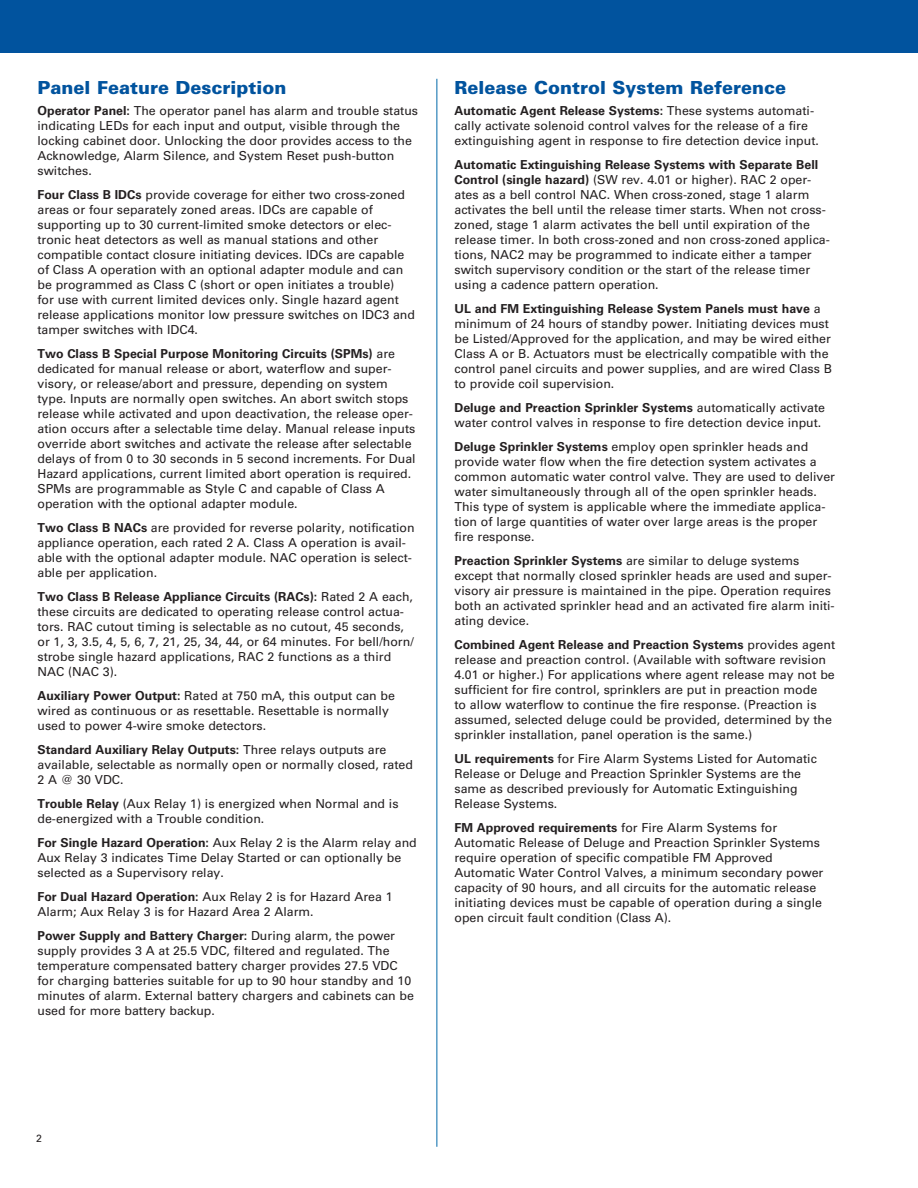
<style>
.page{position:relative;width:918px;height:1188px;background:#fff}
.page>*{position:absolute;margin:0;border:0;box-sizing:border-box;transform-origin:0 0}
._03_12_pt_Blue_Heade{font:900 18px "Univers LT Std";color:#01539e}
._06_Text_8_25{font:12.3px/15px "Univers LT Std";color:#231f20}
._05_Text_1st_Graph{font:12.3px/15px "Univers LT Std";color:#231f20}
.t1{font:10.5px "Univers LT Std";color:#231f20}
.s1{font-weight:700}
</style>
<div class="page">
<div style="left:0;top:0;width:918px;height:52px;background:#01539e"></div>
<hr style="left:436px;top:79px;width:1px;height:1068px;background:#0068a9">
<p class="_03_12_pt_Blue_Heade" style="left:38px;top:76px;width:251px">Panel Feature Description</p>
<p class="_05_Text_1st_Graph" style="left:38px;top:103px;width:382px"><span class="s1">Operator Panel:</span> The operator panel has alarm and trouble status indicating LEDs for each input and output, visible through the locking cabinet door. Unlocking the door provides access to the Acknowledge, Alarm Silence, and System Reset push-button switches.</p>
<p class="_06_Text_8_25" style="left:38px;top:187px;width:379px"><span class="s1">Four Class B IDCs</span> provide coverage for either two cross-zoned areas or four separately zoned areas. IDCs are capable of supporting up to 30 current-limited smoke detectors or elec&shy;tronic heat detectors as well as manual stations and other compatible contact closure initiating devices. IDCs are capable of Class A operation with an optional adapter module and can be programmed as Class C (short or open initiates a trouble)<br>for use with current limited devices only. Single hazard agent release applications monitor low pressure switches on IDC3 and tamper switches with IDC4.</p>
<p class="_06_Text_8_25" style="left:38px;top:346px;width:380px"><span class="s1">Two Class B Special Purpose Monitoring Circuits (SPMs)</span> are dedicated for manual release or abort, waterflow and super&shy;visory, or release/abort and pressure, depending on system type. Inputs are normally open switches. An abort switch stops release while activated and upon deactivation, the release oper&shy;ation occurs after a selectable time delay. Manual release inputs override abort switches and activate the release after selectable delays of from 0 to 30 seconds in 5 second increments. For Dual Hazard applications, current limited abort operation is required.<br>SPMs are programmable as Style C and capable of Class A operation with the optional adapter module.</p>
<p class="_06_Text_8_25" style="left:38px;top:520px;width:379px"><span class="s1">Two Class B NACs</span> are provided for reverse polarity, notification appliance operation, each rated 2 A. Class A operation is avail&shy;able with the optional adapter module. NAC operation is select&shy;able per application.</p>
<p class="_06_Text_8_25" style="left:38px;top:589px;width:378px"><span class="s1">Two Class B Release Appliance Circuits (RACs):</span> Rated 2 A each, these circuits are dedicated to operating release control actua&shy;tors. RAC cutout timing is selectable as no cutout, 45 seconds, or 1, 3, 3.5, 4, 5, 6, 7, 21, 25, 34, 44, or 64 minutes. For bell/horn/ strobe single hazard applications, RAC 2 functions as a third NAC (NAC 3).</p>
<p class="_06_Text_8_25" style="left:38px;top:688px;width:359px"><span class="s1">Auxiliary Power Output:</span> Rated at 750 mA, this output can be wired as continuous or as resettable. Resettable is normally used to power 4-wire smoke detectors.</p>
<p class="_06_Text_8_25" style="left:38px;top:742px;width:377px"><span class="s1">Standard Auxiliary Relay Outputs:</span> Three relays outputs are available, selectable as normally open or normally closed, rated<br>2 A @ 30 VDC.</p>
<p class="_06_Text_8_25" style="left:38px;top:796px;width:363px"><span class="s1">Trouble Relay</span> (Aux Relay 1) is energized when Normal and is de-energized with a Trouble condition.</p>
<p class="_06_Text_8_25" style="left:38px;top:835px;width:381px"><span class="s1">For Single Hazard Operation:</span> Aux Relay 2 is the Alarm relay and<br>Aux Relay 3 indicates Time Delay Started or can optionally be selected as a Supervisory relay.</p>
<p class="_06_Text_8_25" style="left:38px;top:889px;width:357px"><span class="s1">For Dual Hazard Operation:</span> Aux Relay 2 is for Hazard Area 1<br>Alarm; Aux Relay 3 is for Hazard Area 2 Alarm.</p>
<p class="_06_Text_8_25" style="left:38px;top:928px;width:378px"><span class="s1">Power Supply and Battery Charger:</span> During alarm, the power supply provides 3 A at 25.5 VDC, filtered and regulated. The temperature compensated battery charger provides 27.5 VDC for charging batteries suitable for up to 90 hour standby and 10 minutes of alarm. External battery chargers and cabinets can be used for more battery backup.</p>
<p class="_03_12_pt_Blue_Heade" style="left:454px;top:76px;width:333px">Release Control System Reference</p>
<p class="_05_Text_1st_Graph" style="left:454px;top:103px;width:366px"><span class="s1">Automatic Agent Release Systems:</span> These systems automati&shy;cally activate solenoid control valves for the release of a fire extinguishing agent in response to fire detection device input.</p>
<p class="_06_Text_8_25" style="left:454px;top:157px;width:377px"><span class="s1">Automatic Extinguishing Release Systems with Separate Bell Control (single hazard)</span> (SW rev. 4.01 or higher). RAC 2 oper&shy;ates as a bell control NAC. When cross-zoned, stage 1 alarm activates the bell until the release timer starts. When not cross&shy;zoned, stage 1 alarm activates the bell until expiration of the release timer. In both cross-zoned and non cross-zoned applica&shy;tions, NAC2 may be programmed to indicate either a tamper switch supervisory condition or the start of the release timer using a cadence pattern operation.</p>
<p class="_06_Text_8_25" style="left:454px;top:301px;width:379px"><span class="s1">UL and FM Extinguishing Release System Panels must have</span> a minimum of 24 hours of standby power. Initiating devices must be Listed/Approved for the application, and may be wired either Class A or B. Actuators must be electrically compatible with the control panel circuits and power supplies, and are wired Class B to provide coil supervision.</p>
<p class="_06_Text_8_25" style="left:454px;top:400px;width:372px"><span class="s1">Deluge and Preaction Sprinkler Systems</span> automatically activate water control valves in response to fire detection device input.</p>
<p class="_06_Text_8_25" style="left:454px;top:439px;width:382px"><span class="s1">Deluge Sprinkler Systems</span> employ open sprinkler heads and provide water flow when the fire detection system activates a common automatic water control valve. They are used to deliver water simultaneously through all of the open sprinkler heads.<br>This type of system is applicable where the immediate applica&shy;tion of large quantities of water over large areas is the proper fire response.</p>
<p class="_06_Text_8_25" style="left:454px;top:553px;width:382px"><span class="s1">Preaction Sprinkler Systems</span> are similar to deluge systems except that normally closed sprinkler heads are used and super&shy;visory air pressure is maintained in the pipe. Operation requires both an activated sprinkler head and an activated fire alarm initi&shy;ating device.</p>
<p class="_06_Text_8_25" style="left:454px;top:637px;width:382px"><span class="s1">Combined Agent Release and Preaction Systems</span> provides agent release and preaction control. (Available with software revision 4.01 or higher.) For applications where agent release may not be sufficient for fire control, sprinklers are put in preaction mode<br>to allow waterflow to continue the fire response. (Preaction is assumed, selected deluge could be provided, determined by the sprinkler installation, panel operation is the same.)</p>
<p class="_06_Text_8_25" style="left:454px;top:751px;width:364px"><span class="s1">UL requirements</span> for Fire Alarm Systems Listed for Automatic Release or Deluge and Preaction Sprinkler Systems are the same as described previously for Automatic Extinguishing Release Systems.</p>
<p class="_06_Text_8_25" style="left:454px;top:820px;width:370px"><span class="s1">FM Approved requirements</span> for Fire Alarm Systems for Automatic Release of Deluge and Preaction Sprinkler Systems require operation of specific compatible FM Approved Automatic Water Control Valves, a minimum secondary power capacity of 90 hours, and all circuits for the automatic release initiating devices must be capable of operation during a single open circuit fault condition (Class A).</p>
<p class="t1" style="left:36px;top:1132px;width:7px">2</p>
</div>
